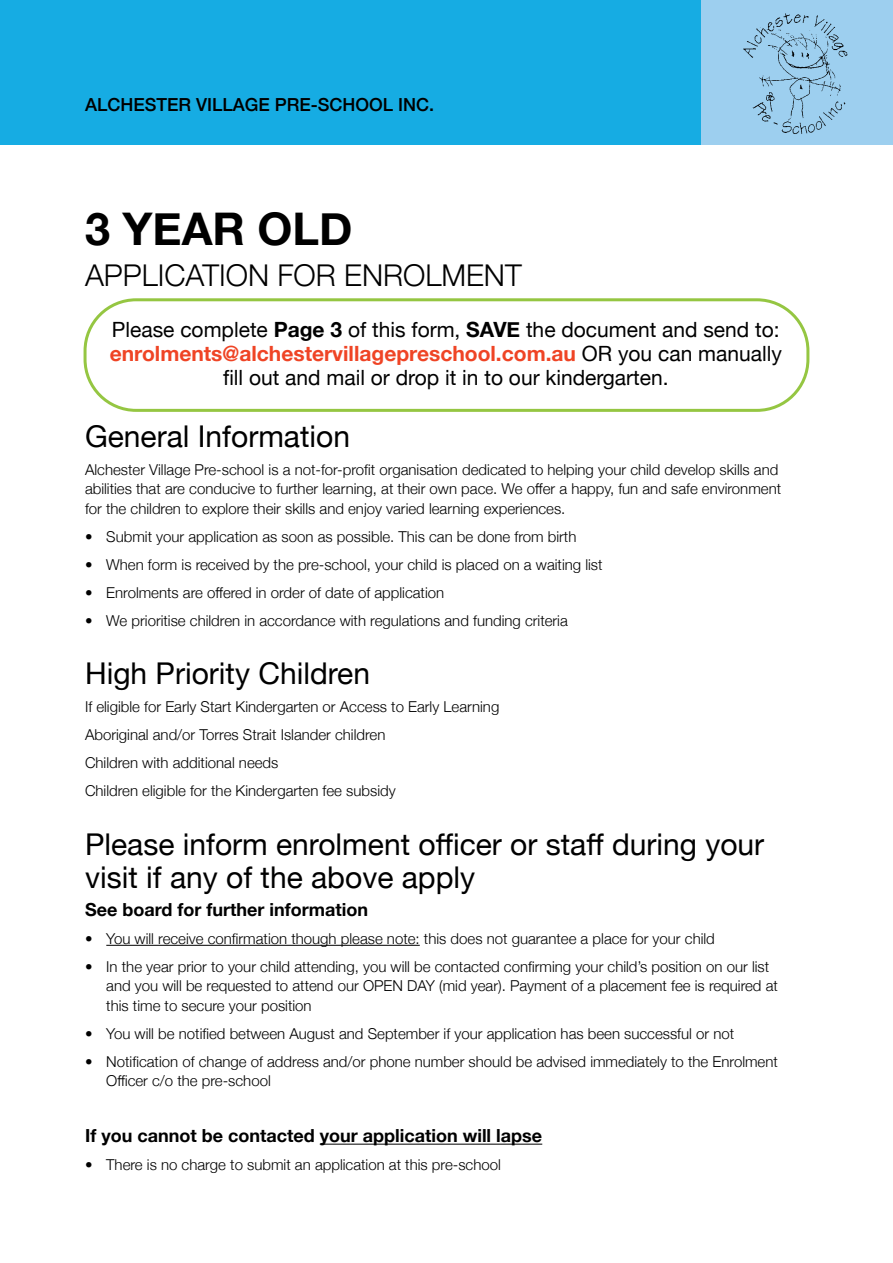
<style>
.page{position:relative;width:893px;height:1263px;background:#fff}
.page>*{position:absolute;margin:0;border:0;box-sizing:border-box;transform-origin:0 0}
.t1{font:700 45px "Helvetica Neue";color:#000}
.t2{font:30px/33px "Helvetica Neue";color:#000}
.t3{font:300 30px "Helvetica Neue";color:#000}
.t4{font:21px/24px "Helvetica Neue";color:#000;text-align:center}
.t5{font:700 18px "Helvetica Neue";color:#000}
.t6{font:500 18px "Helvetica Neue";color:#000}
.t7{font:300 15px/19.5px "Helvetica Neue";color:#000}
.s1{font-weight:700}
.s2{font-weight:700;color:#ef4425}
</style>
<div class="page">
<div style="left:0;top:0;width:702px;height:145px;background:#16ace3"></div>
<div style="left:702px;top:0;width:191px;height:145px;background:#9dcfef"></div>
<img style="left:743px;top:13px;width:105px;height:121px">
<hr style="left:106px;top:945px;width:314px;height:1px;background:#000">
<hr style="left:320px;top:1144px;width:222px;height:1px;background:#000">
<div style="left:84px;top:298px;width:725px;height:114px;border:3px solid #95c642;border-radius:51px"></div>
<p class="t6" style="left:85px;top:90px;width:351px">ALCHESTER VILLAGE PRE-SCHOOL INC.</p>
<h1 class="t1" style="left:85px;top:193px;width:269px">3 YEAR OLD</h1>
<h2 class="t3" style="left:85px;top:251px;width:438px">APPLICATION FOR ENROLMENT</h2>
<h3 class="t4" style="left:110px;top:318px;width:674px">Please complete <span class="s1">Page 3</span> of this form, <span class="s1">SAVE</span> the document and send to: <span class="s2">enrolments@alchestervillagepreschool.com.au</span> OR you can manually fill out and mail or drop it in to our kindergarten.</h3>
<h2 class="t2" style="left:85px;top:421px;width:267px">General Information</h2>
<p class="t7" style="left:85px;top:458px;width:698px">Alchester Village Pre-school is a not-for-profit organisation dedicated to helping your child develop skills and abilities that are conducive to further learning, at their own pace. We offer a happy, fun and safe environment for the children to explore their skills and enjoy varied learning experiences.</p>
<p class="t7" style="left:85px;top:525px;width:493px">• Submit your application as soon as possible. This can be done from birth</p>
<p class="t7" style="left:85px;top:553px;width:519px">• When form is received by the pre-school, your child is placed on a waiting list</p>
<p class="t7" style="left:85px;top:581px;width:361px">• Enrolments are offered in order of date of application</p>
<p class="t7" style="left:85px;top:609px;width:484px">• We prioritise children in accordance with regulations and funding criteria</p>
<h2 class="t2" style="left:85px;top:659px;width:286px">High Priority Children</h2>
<p class="t7" style="left:85px;top:692px;width:416px;line-height:28px">If eligible for Early Start Kindergarten or Access to Early Learning Aboriginal and/or Torres Strait Islander children<br>Children with additional needs<br>Children eligible for the Kindergarten fee subsidy</p>
<h2 class="t2" style="left:85px;top:829px;width:681px">Please inform enrolment officer or staff during your visit if any of the above apply</h2>
<p class="t5" style="left:85px;top:895px;width:284px">See board for further information</p>
<p class="t7" style="left:85px;top:927px;width:631px">• You will receive confirmation though please note: this does not guarantee a place for your child</p>
<p class="t7" style="left:106px;top:956px;width:673px;text-indent:-21px">• In the year prior to your child attending, you will be contacted confirming your child’s position on our list and you will be requested to attend our OPEN DAY (mid year). Payment of a placement fee is required at this time to secure your position</p>
<p class="t7" style="left:85px;top:1023px;width:651px">• You will be notified between August and September if your application has been successful or not</p>
<p class="t7" style="left:106px;top:1051px;width:673px;text-indent:-21px">• Notification of change of address and/or phone number should be advised immediately to the Enrolment<br>Officer c/o the pre-school</p>
<p class="t5" style="left:85px;top:1122px;width:459px">If you cannot be contacted your application will lapse</p>
<p class="t7" style="left:85px;top:1154px;width:417px">• There is no charge to submit an application at this pre-school</p>
</div>
